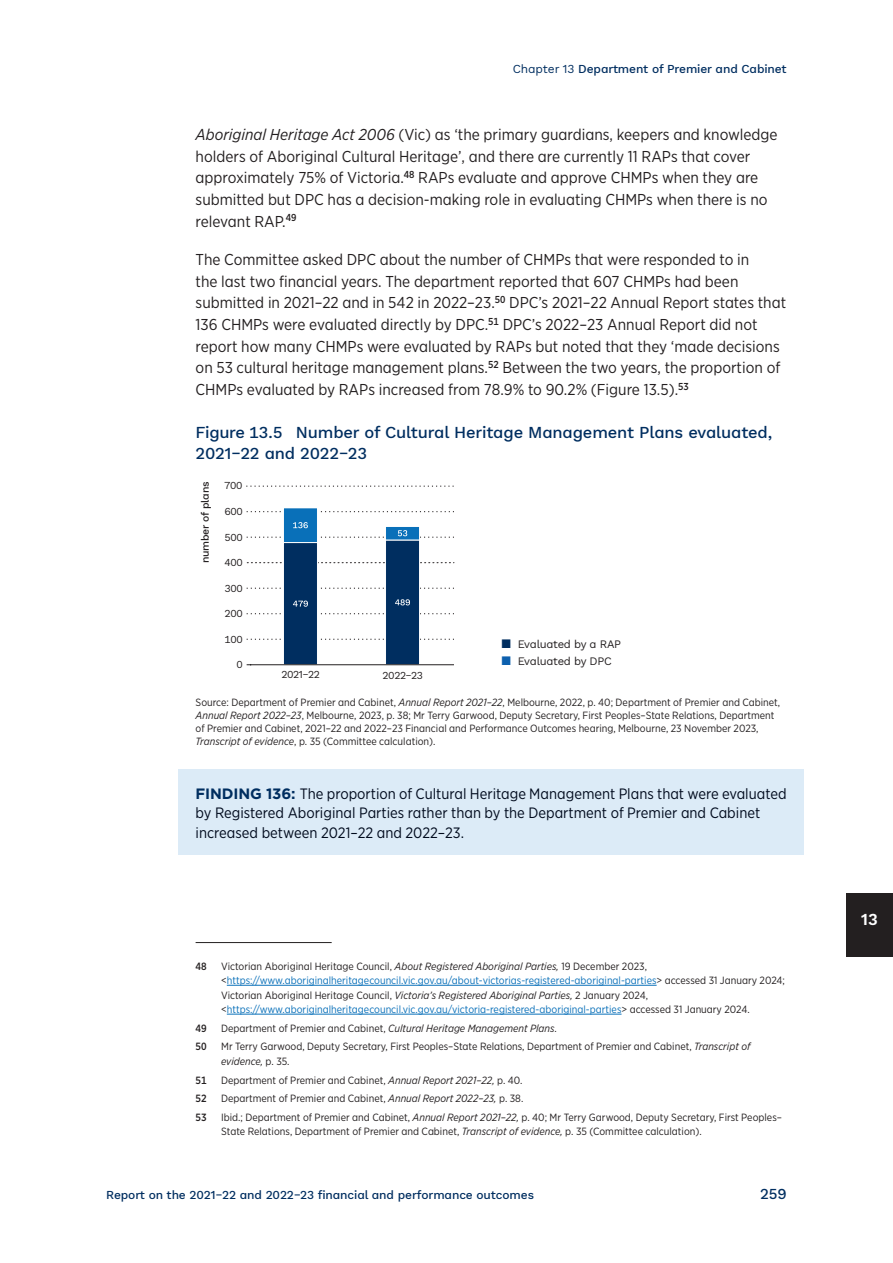
<style>
.page{position:relative;width:893px;height:1263px;background:#fff}
.page>*{position:absolute;margin:0;border:0;box-sizing:border-box;transform-origin:0 0}
.t1{font:500 16.5px/20.7px "Work Sans";letter-spacing:-.01em;color:#002e60}
.t2{font:600 16.5px "Work Sans";color:#fff}
.Body{font:15.75px/21.6px "Gotham Narrow";color:#231f20}
.t3{font:15px/19.5px "Gotham Narrow";color:#000a1d}
.t4{font:500 15px "Work Sans";color:#002e60}
.t5{font:500 12px "Work Sans";letter-spacing:-.01em;color:#002e60}
.t6{font:11.25px "Work Sans";letter-spacing:-.025em;color:#231f20}
.Footnote{font:10.5px/14.4px "Gotham Narrow";color:#231f20}
.Footnote-2{font:10.5px/14.4px "Gotham Narrow";color:#0970b9}
.Table_Figure_Source{font:10.5px/13.2px "Gotham Narrow";color:#231f20}
.t7{font:10.5px "Work Sans";letter-spacing:-.025em;color:#231f20}
.t8{font:500 10.5px "Work Sans";letter-spacing:-.025em;color:#231f20}
.Footnote-3{font:500 10.5px "Gotham Narrow";color:#231f20}
.s1{font-weight:400}
.s2{font-style:italic}
.s3{font-size:12.75px;color:#002e60}
.s4{font-size:12.75px;color:#0d60ae}
.s5{font-family:"Gotham";font-weight:700;color:#002e60}
.s6{color:#231f20}
.s7{font-style:italic;color:#231f20}
</style>
<div class="page">
<div style="left:846px;top:893px;width:47px;height:64px;background:#231f20"></div>
<div style="left:179px;top:769px;width:625px;height:85px;background:#dcebf7"></div>
<svg style="left:247px;top:562px;width:207px;height:1px"></svg>
<svg style="left:247px;top:588px;width:207px;height:1px"></svg>
<svg style="left:247px;top:511px;width:207px;height:1px"></svg>
<svg style="left:247px;top:613px;width:207px;height:1px"></svg>
<svg style="left:247px;top:639px;width:207px;height:1px"></svg>
<svg style="left:246px;top:486px;width:208px;height:1px"></svg>
<div style="left:283px;top:542px;width:34px;height:123px;background:#002e60"></div>
<div style="left:283px;top:542px;width:35px;height:123px;border:1px solid #fff"></div>
<div style="left:283px;top:508px;width:34px;height:34px;background:#0970b9"></div>
<div style="left:283px;top:508px;width:35px;height:35px;border:1px solid #fff"></div>
<div style="left:385px;top:540px;width:34px;height:125px;background:#002e60"></div>
<div style="left:385px;top:540px;width:35px;height:125px;border:1px solid #fff"></div>
<hr style="left:247px;top:664px;width:207px;height:1px;background:#231f20">
<svg style="left:395px;top:599px;width:15px;height:6px"></svg>
<svg style="left:293px;top:601px;width:15px;height:6px"></svg>
<svg style="left:247px;top:522px;width:207px;height:16px"></svg>
<hr style="left:196px;top:942px;width:136px;height:1px;background:#231f20">
<hr style="left:227px;top:985px;width:430px;height:1px;background:#0970b9">
<hr style="left:227px;top:1014px;width:394px;height:1px;background:#0970b9">
<p class="t5" style="left:513px;top:60px;width:275px"><span class="s1">Chapter 13</span> Department of Premier and Cabinet</p>
<p class="Body" style="left:196px;top:124px;width:584px"><span class="s2">Aboriginal Heritage Act 2006</span> (Vic) as ‘the primary guardians, keepers and knowledge holders of Aboriginal Cultural Heritage’, and there are currently 11 RAPs that cover approximately 75% of Victoria.<sup>48</sup> RAPs evaluate and approve CHMPs when they are submitted but DPC has a decision‑making role in evaluating CHMPs when there is no relevant RAP.<sup>49</sup></p>
<p class="Body" style="left:196px;top:249px;width:592px">The Committee asked DPC about the number of CHMPs that were responded to in<br>the last two financial years. The department reported that 607 CHMPs had been submitted in 2021–22 and in 542 in 2022–23.<sup>50</sup> DPC’s 2021–22 Annual Report states that 136 CHMPs were evaluated directly by DPC.<sup>51</sup> DPC’s 2022–23 Annual Report did not report how many CHMPs were evaluated by RAPs but noted that they ‘made decisions on 53 cultural heritage management plans.<sup>52</sup> Between the two years, the proportion of CHMPs evaluated by RAPs increased from 78.9% to 90.2% (Figure 13.5).<sup>53</sup></p>
<p class="t1" style="left:196px;top:421px;width:578px">Figure 13.5 Number of Cultural Heritage Management Plans evaluated,<br>2021‒22 and 2022‒23</p>
<p class="t8" style="left:197px;top:563px;width:83px;rotate:-90deg">number of plans</p>
<p class="t7" style="left:224px;top:478px;width:20px">700</p>
<p class="t7" style="left:224px;top:503px;width:20px">600</p>
<p class="t7" style="left:224px;top:529px;width:20px">500</p>
<p class="t7" style="left:224px;top:554px;width:20px">400</p>
<p class="t7" style="left:224px;top:580px;width:20px">300</p>
<p class="t7" style="left:224px;top:605px;width:20px">200</p>
<p class="t7" style="left:224px;top:631px;width:20px">100</p>
<p class="t7" style="left:237px;top:656px;width:8px">0</p>
<p class="t6" style="left:501px;top:635px;width:122px"><span class="s3">■</span> Evaluated by a RAP</p>
<p class="t6" style="left:501px;top:652px;width:112px"><span class="s4">■</span> Evaluated by DPC</p>
<p class="t7" style="left:281px;top:666px;width:40px">2021‒22</p>
<p class="t7" style="left:383px;top:668px;width:42px">2022‒23</p>
<p class="Table_Figure_Source" style="left:196px;top:695px;width:586px">Source: Department of Premier and Cabinet, <span class="s2">Annual Report 2021–22</span>, Melbourne, 2022, p. 40; Department of Premier and Cabinet, <span class="s2">Annual Report 2022–23</span>, Melbourne, 2023, p. 38; Mr Terry Garwood, Deputy Secretary, First Peoples–State Relations, Department of Premier and Cabinet, 2021–22 and 2022–23 Financial and Performance Outcomes hearing, Melbourne, 23 November 2023, <span class="s2">Transcript of evidence</span>, p. 35 (Committee calculation).</p>
<p class="t3" style="left:196px;top:783px;width:592px"><span class="s5">FINDING 136:</span> The proportion of Cultural Heritage Management Plans that were evaluated by Registered Aboriginal Parties rather than by the Department of Premier and Cabinet increased between 2021–22 and 2022–23.</p>
<p class="Footnote-3" style="left:196px;top:959px;width:13px">48</p>
<p class="Footnote-2" style="left:221px;top:959px;width:565px"><span class="s6">Victorian Aboriginal Heritage Council,</span> <span class="s7">About Registered Aboriginal Parties,</span> <span class="s6">19 December 2023, &lt;</span>https://www.aboriginalheritagecouncil.vic.gov.au/about-victorias-registered-aboriginal-parties<span class="s6">&gt; accessed 31 January 2024; Victorian Aboriginal Heritage Council,</span> <span class="s7">Victoria’s Registered Aboriginal Parties,</span> <span class="s6">2 January 2024, &lt;</span>https://www.aboriginalheritagecouncil.vic.gov.au/victoria-registered-aboriginal-parties<span class="s6">&gt; accessed 31 January 2024.</span></p>
<p class="Footnote-3" style="left:196px;top:1021px;width:13px">49</p>
<p class="Footnote" style="left:221px;top:1021px;width:337px">Department of Premier and Cabinet, <span class="s2">Cultural Heritage Management Plans</span>.</p>
<p class="Footnote-3" style="left:196px;top:1040px;width:13px">50</p>
<p class="Footnote" style="left:221px;top:1039px;width:531px">Mr Terry Garwood, Deputy Secretary, First Peoples–State Relations, Department of Premier and Cabinet, <span class="s2">Transcript of evidence,</span> p. 35.</p>
<p class="Footnote-3" style="left:196px;top:1073px;width:13px">51</p>
<p class="Footnote" style="left:221px;top:1072px;width:303px">Department of Premier and Cabinet, <span class="s2">Annual Report 2021–22,</span> p. 40.</p>
<p class="Footnote-3" style="left:196px;top:1092px;width:13px">52</p>
<p class="Footnote" style="left:221px;top:1091px;width:304px">Department of Premier and Cabinet, <span class="s2">Annual Report 2022–23,</span> p. 38.</p>
<p class="Footnote-3" style="left:196px;top:1110px;width:13px">53</p>
<p class="Footnote" style="left:221px;top:1110px;width:562px">Ibid.; Department of Premier and Cabinet, <span class="s2">Annual Report 2021–22,</span> p. 40; Mr Terry Garwood, Deputy Secretary, First Peoples–<br>State Relations, Department of Premier and Cabinet, <span class="s2">Transcript of evidence,</span> p. 35 (Committee calculation).</p>
<p class="t5" style="left:106px;top:1186px;width:429px">Report on the 2021‒22 and 2022‒23 financial and performance outcomes</p>
<p class="t4" style="left:760px;top:1183px;width:28px">259</p>
<p class="t2" style="left:861px;top:907px;width:18px">13</p>
</div>
